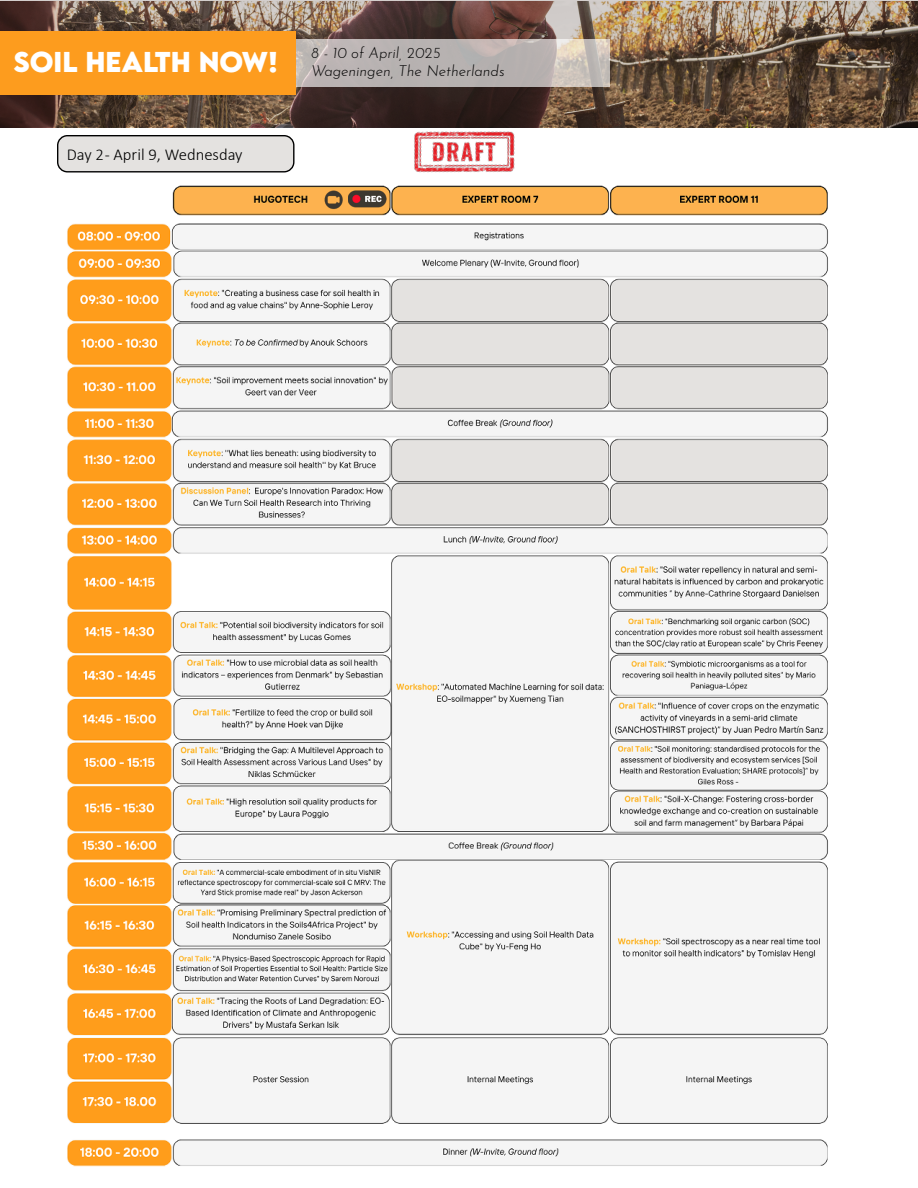
<style>
.page{position:relative;width:918px;height:1188px;background:#fff}
.page>*{position:absolute;margin:0;border:0;box-sizing:border-box;transform-origin:0 0}
.t1{font:700 25.5px "LEMONMILK";color:#fff}
.t2{font:300 16.65px "Calibri";color:#000}
.t3{font:italic 300 15px "Josefin Sans";color:#000}
</style>
<div class="page">
<img style="left:0;top:0;width:918px;height:127px">
<svg style="left:296px;top:39px;width:314px;height:48px;background:#bdb6b4"></svg>
<div style="left:0;top:31px;width:296px;height:63px;background:#fd9c1e"></div>
<div style="left:58px;top:136px;width:236px;height:36px;background:#e4e2e0;border-radius:10px"></div>
<div style="left:57px;top:135px;width:238px;height:37px;border:1px solid #000;border-radius:10px"></div>
<img style="left:67px;top:185px;width:761px;height:982px">
<img style="left:384px;top:90px;width:156px;height:130px">
<img style="left:310px;top:185px;width:40px;height:31px">
<img style="left:348px;top:189px;width:38px;height:20px">
<h1 class="t1" style="left:14px;top:45px;width:266px">SOIL HEALTH NOW!</h1>
<p class="t2" style="left:67px;top:144px;width:177px">Day 2 - April 9, Wednesday</p>
<p class="t3" style="left:311px;top:41px;width:131px">8 - 10 of April, 2025</p>
<p class="t3" style="left:311px;top:59px;width:195px">Wageningen, The Netherlands</p>
</div>
